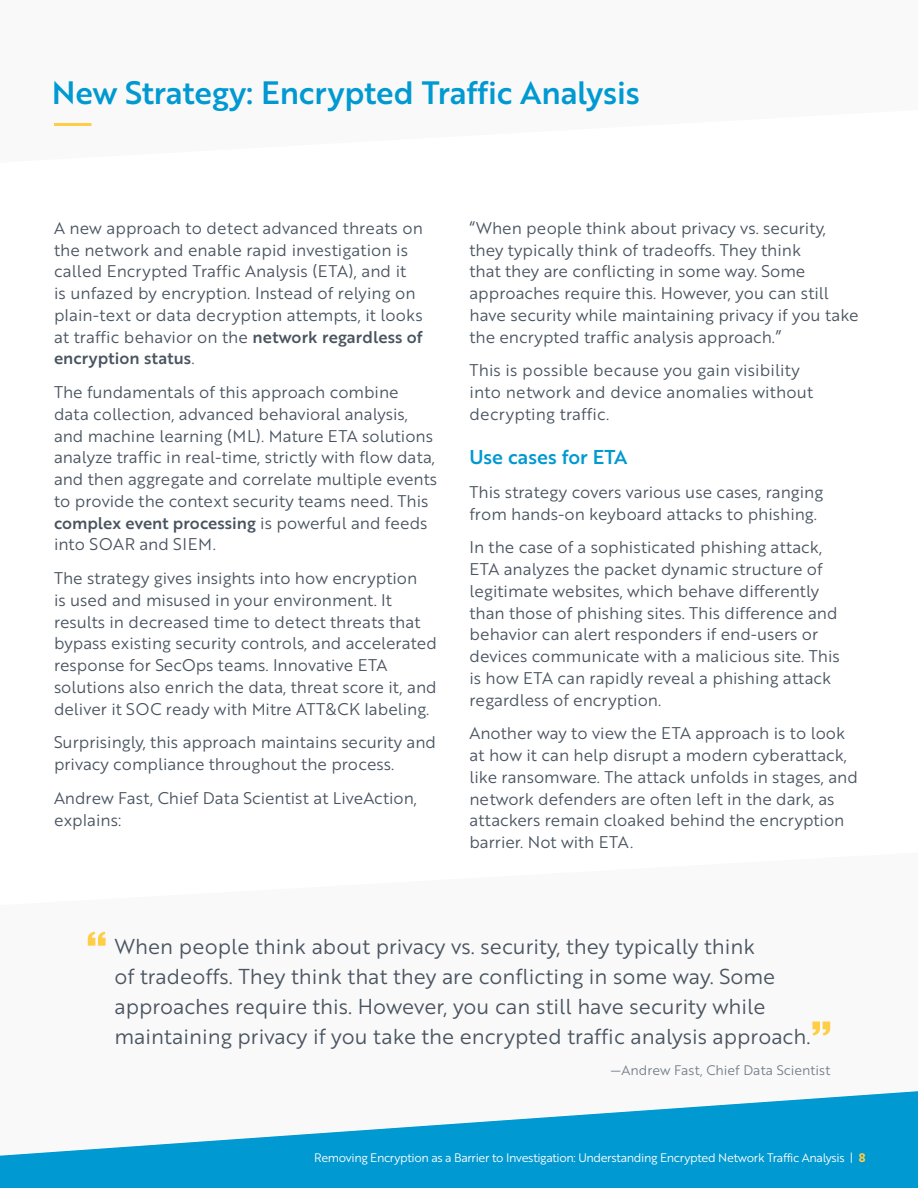
<style>
.page{position:relative;width:918px;height:1188px;background:#fff}
.page>*{position:absolute;margin:0;border:0;box-sizing:border-box;transform-origin:0 0}
.t1{font:31.5px "Brother 1816 Medium";letter-spacing:-.005em;color:#0099d1}
.t2{font:21px/30px "Brother 1816 Book";color:#495460}
.t3{font:19.5px "Brother 1816 Medium";letter-spacing:-.005em;color:#0099d1}
.t4{font:16.5px/21.8px "Brother 1816 Book";color:#495460}
.t5{font:16.5px "Brother 1816 Medium";color:#495460}
.t6{font:13.5px "Brother 1816 Book";color:#747f89}
.t7{font:12px "Brother 1816 Book";letter-spacing:-.03em;color:#fff}
.s1{font-family:"Brother 1816 Medium"}
.s2{font-family:"Brother 1816 Book"}
.s3{font-family:"Brother 1816 Bold";color:#ffce47}
</style>
<div class="page">
<div style="left:0;top:1155px;width:918px;height:33px;background:#0099d1"></div>
<hr style="left:54px;top:123px;width:38px;height:3px;background:#ffce47">
<svg style="left:10px;top:937px;width:908px;height:218px"></svg>
<svg style="left:88px;top:931px;width:18px;height:15px"></svg>
<svg style="left:812px;top:1022px;width:18px;height:14px"></svg>
<h1 class="t1" style="left:52px;top:69px;width:590px">New Strategy: Encrypted Traffic Analysis</h1>
<p class="t4" style="left:54px;top:216px;width:370px">A new approach to detect advanced threats on the network and enable rapid investigation is called Encrypted Traffic Analysis (ETA), and it<br>is unfazed by encryption. Instead of relying on plain-text or data decryption attempts, it looks at traffic behavior on the <span class="s1">network regardless of</span></p>
<p class="t5" style="left:54px;top:346px;width:142px">encryption status<span class="s2">.</span></p>
<p class="t4" style="left:54px;top:381px;width:385px">The fundamentals of this approach combine data collection, advanced behavioral analysis, and machine learning (ML). Mature ETA solutions analyze traffic in real-time, strictly with flow data, and then aggregate and correlate multiple events to provide the context security teams need. This</p>
<p class="t5" style="left:54px;top:510px;width:375px">complex event processing <span class="s2">is powerful and feeds</span></p>
<p class="t4" style="left:54px;top:527px;width:365px;line-height:33.8px">into SOAR and SIEM.<br>The strategy gives insights into how encryption</p>
<p class="t4" style="left:54px;top:588px;width:384px">is used and misused in your environment. It results in decreased time to detect threats that bypass existing security controls, and accelerated response for SecOps teams. Innovative ETA solutions also enrich the data, threat score it, and deliver it SOC ready with Mitre ATT&amp;CK labeling.</p>
<p class="t4" style="left:54px;top:731px;width:384px">Surprisingly, this approach maintains security and privacy compliance throughout the process.</p>
<p class="t4" style="left:54px;top:786px;width:365px">Andrew Fast, Chief Data Scientist at LiveAction, explains:</p>
<p class="t4" style="left:470px;top:216px;width:391px">“When people think about privacy vs. security, they typically think of tradeoffs. They think<br>that they are conflicting in some way. Some approaches require this. However, you can still have security while maintaining privacy if you take the encrypted traffic analysis approach.”</p>
<p class="t4" style="left:470px;top:359px;width:345px">This is possible because you gain visibility into network and device anomalies without decrypting traffic.</p>
<p class="t3" style="left:470px;top:442px;width:159px">Use cases for ETA</p>
<p class="t4" style="left:470px;top:480px;width:355px">This strategy covers various use cases, ranging from hands-on keyboard attacks to phishing.</p>
<p class="t4" style="left:470px;top:536px;width:372px">In the case of a sophisticated phishing attack, ETA analyzes the packet dynamic structure of legitimate websites, which behave differently than those of phishing sites. This difference and behavior can alert responders if end-users or devices communicate with a malicious site. This is how ETA can rapidly reveal a phishing attack regardless of encryption.</p>
<p class="t4" style="left:470px;top:722px;width:390px">Another way to view the ETA approach is to look at how it can help disrupt a modern cyberattack, like ransomware. The attack unfolds in stages, and network defenders are often left in the dark, as attackers remain cloaked behind the encryption barrier. Not with ETA.</p>
<p class="t2" style="left:114px;top:931px;width:698px">When people think about privacy vs. security, they typically think<br>of tradeoffs. They think that they are conflicting in some way. Some approaches require this. However, you can still have security while maintaining privacy if you take the encrypted traffic analysis approach.</p>
<p class="t6" style="left:610px;top:1061px;width:221px">—Andrew Fast, Chief Data Scientist</p>
<p class="t7" style="left:314px;top:1149px;width:553px">Removing Encryption as a Barrier to Investigation: Understanding Encrypted Network Traffic Analysis | <span class="s3">8</span></p>
</div>
